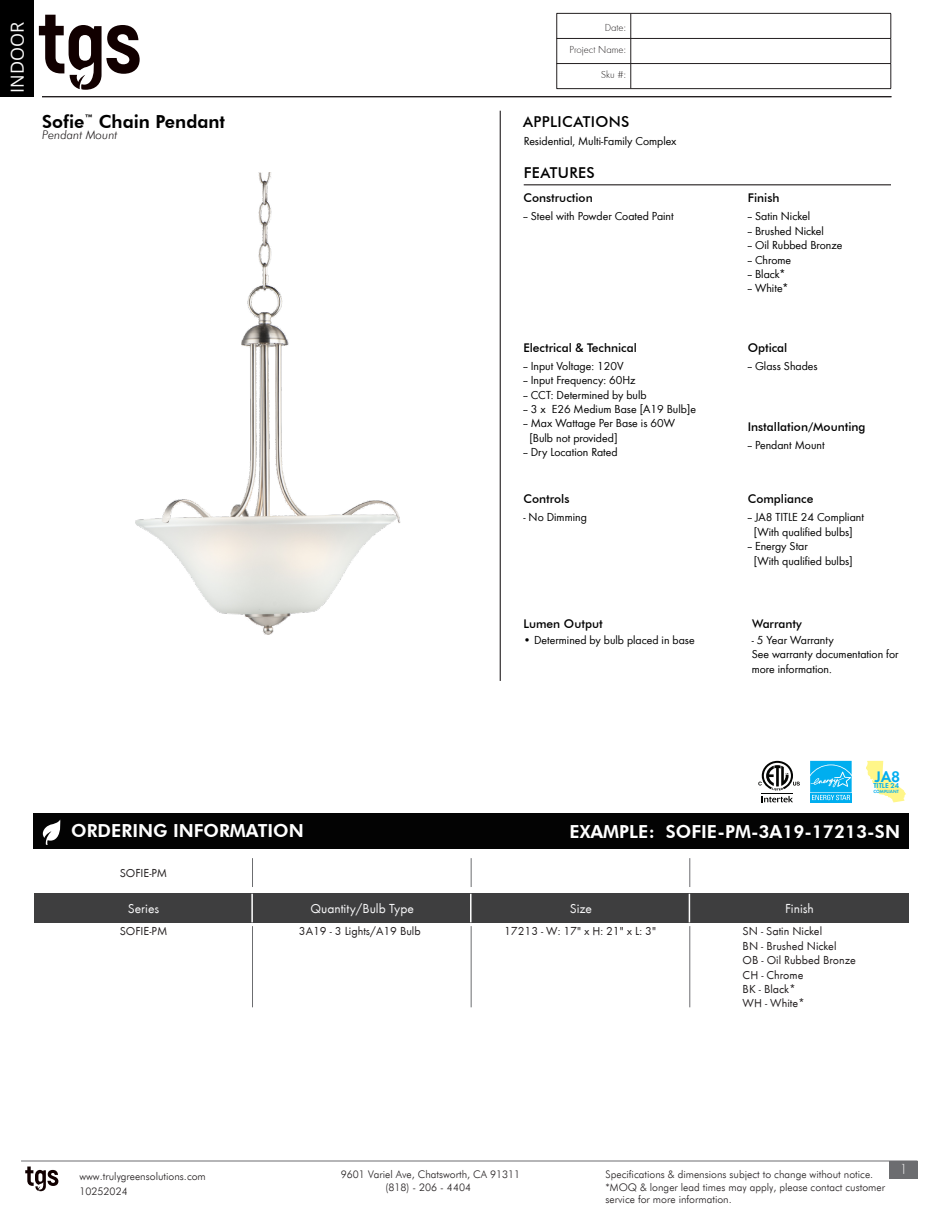
<style>
.page{position:relative;width:945px;height:1215px;background:#fff}
.page>*{position:absolute;margin:0;border:0;box-sizing:border-box;transform-origin:0 0}
.t1{font:800 18px "Futura BT";color:#fff}
.t2{font:800 18px "Futura BT";color:#000}
.t3{font:18px "Open Sans";color:#fafafa}
.t4{font:15.75px "Futura Dem";color:#00aeef}
.t5{font:500 15px "Futura BT";letter-spacing:.025em;color:#000}
.t6{font:300 15px "Futura Round";color:#f7f7f8}
.t7{font:13.5px "Futura Round";color:#f7f7f8}
.t8{font:12px/14.4px "Futura Boo";color:#000}
.t9{font:12px "Futura Round";color:#231f20}
.t10{font:500 12px "Futura BT";color:#000}
.t11{font:italic 300 12px "Futura BT";color:#231f20}
.t12{font:300 10.5px/12px "Futura BT";color:#231f20}
.t13{font:300 10.5px "Futura Round";color:#231f20}
.t14{font:7.35px "Futura Dem";color:#00aeef}
.t15{font:4.65px "Futura Dem";color:#00aeef}
</style>
<div class="page">
<svg style="left:25px;top:1167px;width:33px;height:24px"></svg>
<div style="left:889px;top:1161px;width:28px;height:18px;background:#6c6d70"></div>
<hr style="left:21px;top:1161px;width:896px;height:1px;background:#6c6d70">
<div style="left:0;top:0;width:34px;height:96px;background:#000"></div>
<svg style="left:39px;top:15px;width:101px;height:75px"></svg>
<div style="left:34px;top:893px;width:875px;height:30px;background:#3e3e3f"></div>
<div style="left:34px;top:813px;width:875px;height:36px;background:#030303"></div>
<svg style="left:43px;top:819px;width:18px;height:26px"></svg>
<hr style="left:251px;top:894px;width:2px;height:28px;background:#fff">
<hr style="left:252px;top:926px;width:1px;height:81px;background:#6c6d70">
<hr style="left:470px;top:894px;width:2px;height:28px;background:#fff">
<svg style="left:689px;top:894px;width:1px;height:28px"></svg>
<hr style="left:689px;top:926px;width:1px;height:81px;background:#6c6d70">
<hr style="left:471px;top:926px;width:1px;height:81px;background:#6c6d70">
<hr style="left:42px;top:96px;width:849px;height:1px;background:#231f20">
<hr style="left:500px;top:111px;width:1px;height:570px;background:#231f20">
<svg style="left:630px;top:14px;width:1px;height:74px"></svg>
<hr style="left:557px;top:13px;width:74px;height:1px;background:#231f20">
<hr style="left:631px;top:13px;width:260px;height:1px;background:#231f20">
<hr style="left:557px;top:38px;width:74px;height:1px;background:#231f20">
<hr style="left:631px;top:38px;width:260px;height:1px;background:#231f20">
<hr style="left:557px;top:63px;width:74px;height:1px;background:#231f20">
<svg style="left:556px;top:14px;width:1px;height:74px"></svg>
<hr style="left:631px;top:63px;width:260px;height:1px;background:#231f20">
<svg style="left:891px;top:14px;width:1px;height:74px"></svg>
<hr style="left:557px;top:88px;width:74px;height:1px;background:#231f20">
<hr style="left:631px;top:88px;width:260px;height:1px;background:#231f20">
<svg style="left:252px;top:858px;width:1px;height:29px"></svg>
<svg style="left:471px;top:858px;width:1px;height:29px"></svg>
<svg style="left:689px;top:858px;width:1px;height:29px"></svg>
<img style="left:135px;top:172px;width:266px;height:462px">
<hr style="left:524px;top:184px;width:367px;height:1px;background:#231f20">
<svg style="left:758px;top:761px;width:42px;height:41px"></svg>
<svg style="left:810px;top:800px;width:42px;height:2px"></svg>
<svg style="left:810px;top:761px;width:42px;height:39px;background:#29bbf1"></svg>
<svg style="left:866px;top:761px;width:40px;height:41px"></svg>
<h1 class="t3" style="left:5px;top:93px;width:72px;rotate:-90deg">INDOOR</h1>
<p class="t2" style="left:42px;top:110px;width:185px">Sofie<sup>™</sup> Chain Pendant</p>
<p class="t11" style="left:42px;top:128px;width:77px">Pendant Mount</p>
<p class="t13" style="left:605px;top:20px;width:23px">Date:</p>
<p class="t13" style="left:569px;top:43px;width:58px">Project Name:</p>
<p class="t13" style="left:601px;top:68px;width:26px">Sku #:</p>
<p class="t5" style="left:523px;top:112px;width:108px">APPLICATIONS</p>
<p class="t5" style="left:524px;top:163px;width:73px">FEATURES</p>
<p class="t8" style="left:524px;top:134px;width:154px">Residential, Multi-Family Complex</p>
<p class="t10" style="left:523px;top:190px;width:71px">Construction</p>
<p class="t8" style="left:523px;top:208px;width:152px">-- Steel with Powder Coated Paint</p>
<p class="t10" style="left:748px;top:190px;width:33px">Finish</p>
<p class="t8" style="left:748px;top:208px;width:64px">-- Satin Nickel</p>
<p class="t8" style="left:748px;top:223px;width:78px">-- Brushed Nickel</p>
<p class="t8" style="left:748px;top:237px;width:96px">-- Oil Rubbed Bronze</p>
<p class="t8" style="left:748px;top:252px;width:45px">-- Chrome</p>
<p class="t8" style="left:748px;top:266px;width:40px">-- Black*</p>
<p class="t8" style="left:748px;top:280px;width:42px">-- White*</p>
<p class="t10" style="left:523px;top:340px;width:115px">Electrical &amp; Technical</p>
<p class="t10" style="left:748px;top:340px;width:41px">Optical</p>
<p class="t8" style="left:523px;top:358px;width:102px">-- Input Voltage: 120V</p>
<p class="t8" style="left:523px;top:372px;width:114px">-- Input Frequency: 60Hz</p>
<p class="t8" style="left:523px;top:387px;width:125px">-- CCT: Determined by bulb</p>
<p class="t8" style="left:523px;top:401px;width:174px">-- 3 x E26 Medium Base [A19 Bulb]e</p>
<p class="t8" style="left:523px;top:416px;width:153px">-- Max Wattage Per Base is 60W</p>
<p class="t8" style="left:529px;top:430px;width:90px">[Bulb not provided]</p>
<p class="t8" style="left:523px;top:444px;width:96px">-- Dry Location Rated</p>
<p class="t8" style="left:748px;top:358px;width:71px">-- Glass Shades</p>
<p class="t10" style="left:748px;top:420px;width:119px">Installation/Mounting</p>
<p class="t8" style="left:748px;top:438px;width:78px">-- Pendant Mount</p>
<p class="t10" style="left:523px;top:491px;width:48px">Controls</p>
<p class="t10" style="left:748px;top:491px;width:67px">Compliance</p>
<p class="t8" style="left:523px;top:509px;width:65px">- No Dimming</p>
<p class="t8" style="left:748px;top:510px;width:118px">-- JA8 TITLE 24 Compliant</p>
<p class="t8" style="left:754px;top:524px;width:101px">[With qualified bulbs]</p>
<p class="t8" style="left:748px;top:538px;width:62px">-- Energy Star</p>
<p class="t8" style="left:754px;top:553px;width:101px">[With qualified bulbs]</p>
<p class="t10" style="left:523px;top:617px;width:81px">Lumen Output</p>
<p class="t8" style="left:523px;top:632px;width:173px">• Determined by bulb placed in base</p>
<p class="t10" style="left:752px;top:617px;width:51px">Warranty</p>
<p class="t8" style="left:752px;top:632px;width:84px">- 5 Year Warranty</p>
<p class="t8" style="left:752px;top:646px;width:148px">See warranty documentation for more information.</p>
<h2 class="t4" style="left:875px;top:765px;width:27px">JA8</h2>
<p class="t14" style="left:873px;top:780px;width:27px">TITLE 24</p>
<p class="t1" style="left:71px;top:819px;width:234px">ORDERING INFORMATION</p>
<p class="t9" style="left:120px;top:864px;width:49px">SOFIE-PM</p>
<p class="t15" style="left:873px;top:789px;width:27px">COMPLIANT</p>
<p class="t1" style="left:569px;top:821px;width:332px">EXAMPLE: SOFIE-PM-3A19-17213-SN</p>
<p class="t7" style="left:128px;top:898px;width:33px">Series</p>
<p class="t7" style="left:310px;top:898px;width:105px">Quantity/Bulb Type</p>
<p class="t7" style="left:570px;top:898px;width:24px">Size</p>
<p class="t7" style="left:785px;top:898px;width:30px">Finish</p>
<p class="t9" style="left:299px;top:923px;width:123px">3A19 - 3 Lights/A19 Bulb</p>
<p class="t9" style="left:504px;top:923px;width:153px">17213 - W: 17" x H: 21" x L: 3"</p>
<p class="t9" style="left:743px;top:923px;width:81px">SN - Satin Nickel</p>
<p class="t9" style="left:743px;top:937px;width:95px">BN - Brushed Nickel</p>
<p class="t9" style="left:743px;top:951px;width:115px">OB - Oil Rubbed Bronze</p>
<p class="t9" style="left:743px;top:966px;width:62px">CH - Chrome</p>
<p class="t9" style="left:743px;top:980px;width:55px">BK - Black*</p>
<p class="t9" style="left:743px;top:995px;width:64px">WH - White*</p>
<p class="t9" style="left:120px;top:923px;width:49px">SOFIE-PM</p>
<p class="t12" style="left:79px;top:1170px;width:128px">www.trulygreensolutions.com</p>
<p class="t12" style="left:341px;top:1168px;width:181px">9601 Variel Ave, Chatsworth, CA 91311</p>
<p class="t12" style="left:606px;top:1169px;width:269px">Specifications &amp; dimensions subject to change without notice.</p>
<p class="t12" style="left:386px;top:1181px;width:87px">(818) - 206 - 4404</p>
<p class="t12" style="left:606px;top:1181px;width:281px">*MOQ &amp; longer lead times may apply, please contact customer service for more information.</p>
<p class="t12" style="left:79px;top:1186px;width:50px">10252024</p>
<p class="t6" style="left:900px;top:1159px;width:10px">1</p>
</div>
